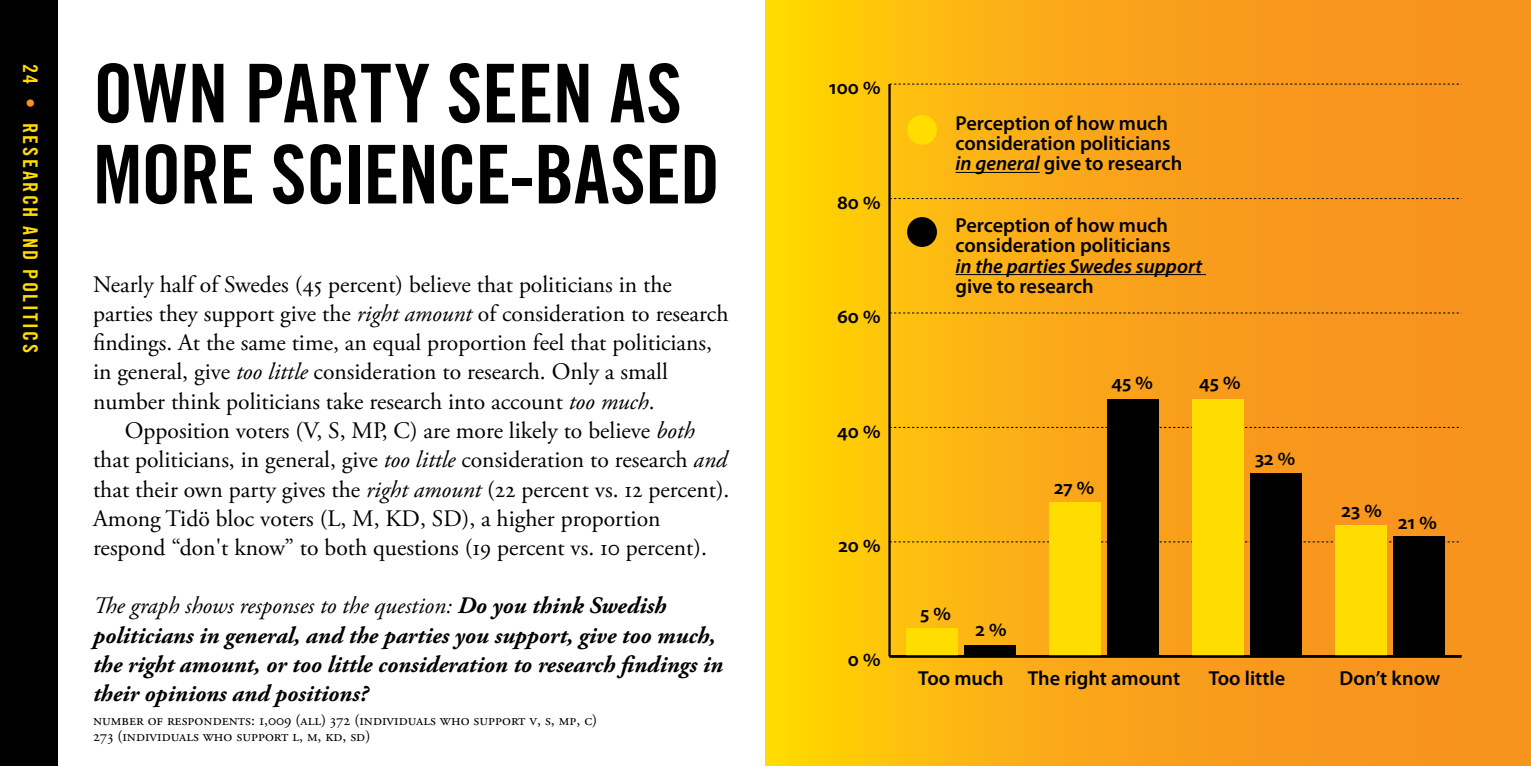
<style>
.page{position:relative;width:1531px;height:766px;background:#fff}
.page>*{position:absolute;margin:0;border:0;box-sizing:border-box;transform-origin:0 0}
.t1{font:81px/81px "Trade Gothic LT Std Bd Cn 20";letter-spacing:-.01em;color:#000}
.t2{font:23.62px/29.2px "Adobe Garamond Pro";color:#000}
.t3{font:italic 700 23.62px/29.2px "Adobe Garamond Pro";color:#000}
.t4{font:600 20.25px/20.2px "Myriad Pro";color:#000}
.t5{font:italic 600 20.25px "Myriad Pro";color:#000}
.t6{font:20.25px "Trade Gothic LT Std Bd Cn 20";letter-spacing:.125em;color:#fd0}
.t7{font:15.75px/15.8px "Adobe Garamond Pro";color:#000}
.s1{color:#f7941e}
.s2{font-style:italic}
.s3{font-weight:400}
</style>
<div class="page">
<svg style="left:765px;top:0;width:766px;height:765px;background:#f9a915"></svg>
<hr style="left:888px;top:84px;width:2px;height:572px;background:#000">
<svg style="left:890px;top:541px;width:571px;height:1px"></svg>
<svg style="left:890px;top:427px;width:571px;height:1px"></svg>
<svg style="left:890px;top:312px;width:571px;height:1px"></svg>
<svg style="left:890px;top:198px;width:571px;height:1px"></svg>
<svg style="left:889px;top:84px;width:572px;height:1px"></svg>
<div style="left:964px;top:644px;width:51px;height:12px;background:#000"></div>
<div style="left:1107px;top:398px;width:51px;height:258px;background:#000"></div>
<div style="left:1250px;top:473px;width:51px;height:183px;background:#000"></div>
<div style="left:1393px;top:536px;width:51px;height:120px;background:#000"></div>
<div style="left:907px;top:627px;width:51px;height:29px;background:#fd0"></div>
<div style="left:1049px;top:501px;width:52px;height:155px;background:#fd0"></div>
<div style="left:1192px;top:398px;width:52px;height:258px;background:#fd0"></div>
<div style="left:1335px;top:524px;width:52px;height:132px;background:#fd0"></div>
<hr style="left:955px;top:172px;width:85px;height:1px;background:#000">
<div style="left:907px;top:115px;width:30px;height:30px;background:#fd0;border-radius:50%"></div>
<hr style="left:955px;top:274px;width:251px;height:1px;background:#000">
<div style="left:907px;top:217px;width:30px;height:30px;background:#000;border-radius:50%"></div>
<hr style="left:889px;top:655px;width:572px;height:2px;background:#000">
<div style="left:0;top:0;width:57px;height:765px;background:#000"></div>
<p class="t6" style="left:43px;top:64px;width:290px;rotate:90deg">24 <span class="s1">•</span> RESEARCH AND POLITICS</p>
<h1 class="t1" style="left:93px;top:52px;width:629px">OWN PARTY SEEN AS<br>MORE SCIENCE-BASED</h1>
<p class="t2" style="left:93px;top:270px;width:637px">Nearly half of Swedes (45 percent) believe that politicians in the parties they support give the <span class="s2">right amount</span> of consideration to research findings. At the same time, an equal proportion feel that politicians, in general, give <span class="s2">too little</span> consideration to research. Only a small number think politicians take research into account <span class="s2">too much</span>.</p>
<p class="t2" style="left:93px;top:416px;width:638px;text-indent:32px">Opposition voters (V, S, MP, C) are more likely to believe <span class="s2">both </span>that politicians, in general, give <span class="s2">too little</span> consideration to research <span class="s2">and </span>that their own party gives the <span class="s2">right amount</span> (22 percent vs. 12 percent).<br>Among Tidö bloc voters (L, M, KD, SD), a higher proportion respond “don't know” to both questions (19 percent vs. 10 percent).</p>
<p class="t3" style="left:93px;top:591px;width:631px"><span class="s3">The graph shows responses to the question:</span> Do you think Swedish politicians in general, and the parties you support, give too much, the right amount, or too little consideration to research findings in their opinions and positions?</p>
<p class="t7" style="left:93px;top:712px;width:506px">NUMBER OF RESPONDENTS: 1,009 (ALL) 372 (individuals who support V, S, MP, C)<br>273 (individuals who support L, M, KD, SD)</p>
<p class="t4" style="left:829px;top:77px;width:53px">100 %</p>
<p class="t4" style="left:837px;top:191px;width:45px">80 %</p>
<p class="t4" style="left:837px;top:305px;width:45px">60 %</p>
<p class="t4" style="left:837px;top:420px;width:45px">40 %</p>
<p class="t4" style="left:838px;top:534px;width:44px">20 %</p>
<p class="t4" style="left:848px;top:648px;width:34px">0 %</p>
<p class="t4" style="left:955px;top:112px;width:228px">Perception of how much consideration politicians <span class="s2">in general</span> give to research</p>
<p class="t4" style="left:955px;top:214px;width:216px">Perception of how much consideration politicians</p>
<p class="t5" style="left:955px;top:253px;width:248px">in the parties Swedes support</p>
<p class="t4" style="left:955px;top:275px;width:140px">give to research</p>
<p class="t4" style="left:920px;top:602px;width:32px">5 %</p>
<p class="t4" style="left:975px;top:618px;width:32px">2 %</p>
<p class="t4" style="left:1111px;top:372px;width:43px">45 %</p>
<p class="t4" style="left:1199px;top:372px;width:43px">45 %</p>
<p class="t4" style="left:1054px;top:476px;width:42px">27 %</p>
<p class="t4" style="left:1255px;top:448px;width:42px">32 %</p>
<p class="t4" style="left:1341px;top:499px;width:42px">23 %</p>
<p class="t4" style="left:1398px;top:512px;width:40px">21 %</p>
<p class="t4" style="left:918px;top:667px;width:263px">Too much The right amount</p>
<p class="t4" style="left:1209px;top:667px;width:78px">Too little</p>
<p class="t4" style="left:1339px;top:667px;width:102px">Don’t know</p>
</div>
